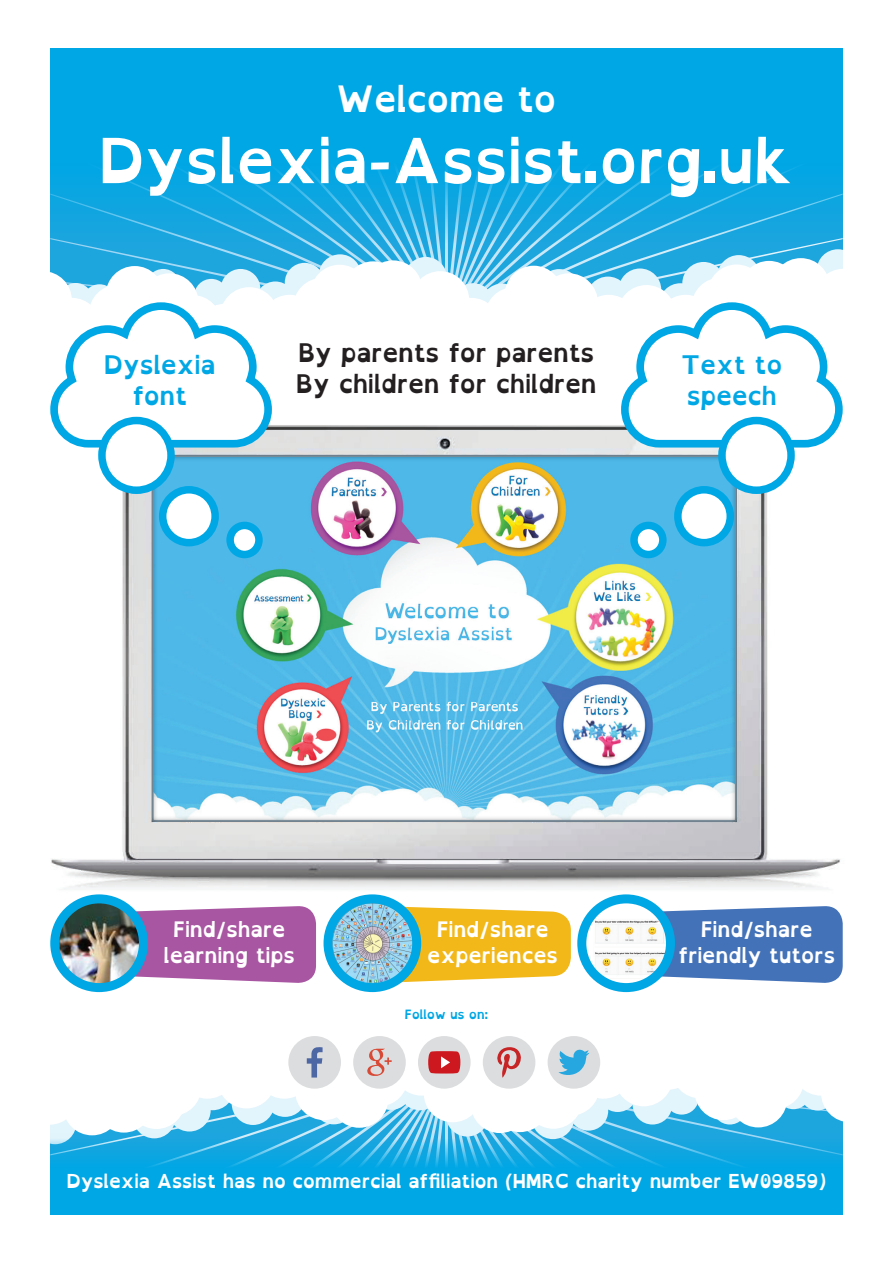
<style>
.page{position:relative;width:893px;height:1263px;background:#fff}
.page>*{position:absolute;margin:0;border:0;box-sizing:border-box;transform-origin:0 0}
.t1{font:700 62.1px "Open Dyslexic";letter-spacing:-.04em;color:#fff}
.t2{font:700 36.45px "Open Dyslexic";letter-spacing:-.04em;color:#fff}
.t3{font:700 25.65px "Open Dyslexic";letter-spacing:-.04em;color:#231f20}
.t4{font:700 25.65px/30.9px "Open Dyslexic";letter-spacing:-.04em;color:#00a7e5;text-align:center}
.t5{font:700 21.45px/25.7px "Open Dyslexic";letter-spacing:-.04em;color:#fff;text-align:center}
.t6{font:700 19.35px "Open Dyslexic";letter-spacing:-.04em;color:#fff}
.t7{font:700 12.9px "Open Dyslexic";letter-spacing:-.04em;color:#00a7e5}
</style>
<div class="page">
<svg style="left:50px;top:249px;width:361px;height:17px;background:#2dabe0"></svg>
<div style="left:285px;top:263px;width:39px;height:39px;background:#e2f4fc;border-radius:50%"></div>
<div style="left:319px;top:254px;width:42px;height:43px;background:#e2f4fc;border-radius:50%"></div>
<div style="left:344px;top:261px;width:58px;height:58px;background:#fff;border-radius:50%"></div>
<div style="left:364px;top:260px;width:58px;height:59px;background:#fff;border-radius:50%"></div>
<svg style="left:106px;top:1128px;width:737px;height:4px;background:#3eb1e3"></svg>
<div style="left:569px;top:1091px;width:39px;height:39px;background:#e2f4fc;border-radius:50%"></div>
<div style="left:532px;top:1096px;width:42px;height:43px;background:#e2f4fc;border-radius:50%"></div>
<div style="left:446px;top:1094px;width:42px;height:42px;background:#e2f4fc;border-radius:50%"></div>
<div style="left:168px;top:1089px;width:43px;height:42px;background:#e2f4fc;border-radius:50%"></div>
<div style="left:133px;top:1096px;width:43px;height:42px;background:#e2f4fc;border-radius:50%"></div>
<div style="left:471px;top:1075px;width:58px;height:58px;background:#fff;border-radius:50%"></div>
<div style="left:95px;top:1074px;width:58px;height:58px;background:#fff;border-radius:50%"></div>
<div style="left:63px;top:1077px;width:58px;height:58px;background:#fff;border-radius:50%"></div>
<svg style="left:50px;top:1120px;width:29px;height:12px"></svg>
<svg style="left:50px;top:49px;width:793px;height:200px;background:#0aa7e3"></svg>
<img style="left:51px;top:425px;width:789px;height:506px">
<div style="left:151px;top:454px;width:586px;height:369px;background:#231f20;opacity:.75"></div>
<svg style="left:50px;top:1132px;width:793px;height:82px;background:#0ea9e4"></svg>
<svg style="left:50px;top:266px;width:301px;height:185px"></svg>
<div style="left:102px;top:420px;width:69px;height:70px;background:#fff;border-radius:50%"></div>
<div style="left:98px;top:417px;width:77px;height:77px;border:7px solid #00a7e5;border-radius:50%"></div>
<svg style="left:163px;top:490px;width:52px;height:53px"></svg>
<div style="left:159px;top:486px;width:60px;height:60px;border:7px solid #00a7e5;border-radius:50%"></div>
<svg style="left:230px;top:525px;width:29px;height:29px"></svg>
<div style="left:226px;top:522px;width:37px;height:36px;border:7px solid #00a7e5;border-radius:50%"></div>
<svg style="left:411px;top:249px;width:432px;height:202px"></svg>
<div style="left:722px;top:420px;width:69px;height:70px;background:#fff;border-radius:50%"></div>
<div style="left:718px;top:417px;width:77px;height:77px;border:7px solid #00a7e5;border-radius:50%"></div>
<svg style="left:678px;top:490px;width:52px;height:53px"></svg>
<div style="left:674px;top:486px;width:60px;height:60px;border:7px solid #00a7e5;border-radius:50%"></div>
<svg style="left:634px;top:525px;width:29px;height:29px"></svg>
<div style="left:630px;top:522px;width:37px;height:36px;border:7px solid #00a7e5;border-radius:50%"></div>
<div style="left:548px;top:1036px;width:52px;height:53px;background:#dcddde;border-radius:50%"></div>
<div style="left:288px;top:1036px;width:53px;height:53px;background:#dcddde;border-radius:50%"></div>
<div style="left:353px;top:1036px;width:53px;height:53px;background:#dcddde;border-radius:50%"></div>
<div style="left:483px;top:1036px;width:52px;height:53px;background:#dcddde;border-radius:50%"></div>
<svg style="left:497px;top:1047px;width:346px;height:82px"></svg>
<div style="left:418px;top:1036px;width:53px;height:53px;background:#dcddde;border-radius:50%"></div>
<svg style="left:138px;top:1047px;width:344px;height:82px"></svg>
<svg style="left:143px;top:905px;width:173px;height:78px;background:#af65a9"></svg>
<svg style="left:649px;top:905px;width:194px;height:78px;background:#547fbf"></svg>
<svg style="left:415px;top:905px;width:156px;height:77px;background:#f3c035"></svg>
<img style="left:55px;top:902px;width:88px;height:83px">
<div style="left:50px;top:894px;width:98px;height:98px;border:9px solid #00a7e5;border-radius:50%"></div>
<img style="left:331px;top:899px;width:84px;height:88px">
<div style="left:324px;top:894px;width:97px;height:98px;border:9px solid #00a7e5;border-radius:50%"></div>
<svg style="left:582px;top:899px;width:88px;height:88px"></svg>
<img style="left:593px;top:916px;width:77px;height:71px">
<div style="left:577px;top:894px;width:98px;height:98px;border:9px solid #00a7e5;border-radius:50%"></div>
<p class="t2" style="left:336px;top:78px;width:222px">Welcome to</p>
<p class="t1" style="left:98px;top:125px;width:698px">Dyslexia-Assist.org.uk</p>
<p class="t3" style="left:298px;top:338px;width:298px">By parents for parents</p>
<p class="t3" style="left:296px;top:369px;width:303px">By children for children</p>
<p class="t4" style="left:104px;top:350px;width:113px">Dyslexia font</p>
<p class="t4" style="left:681px;top:350px;width:103px;text-align:left">Text to speech</p>
<p class="t5" style="left:163px;top:917px;width:134px">Find/share learning tips</p>
<p class="t5" style="left:427px;top:917px;width:133px">Find/share experiences</p>
<p class="t5" style="left:678px;top:917px;width:159px">Find/share friendly tutors</p>
<p class="t7" style="left:405px;top:1006px;width:85px">Follow us on:</p>
<p class="t6" style="left:66px;top:1170px;width:762px">Dyslexia Assist has no commercial affiliation (HMRC charity number EW09859)</p>
</div>
